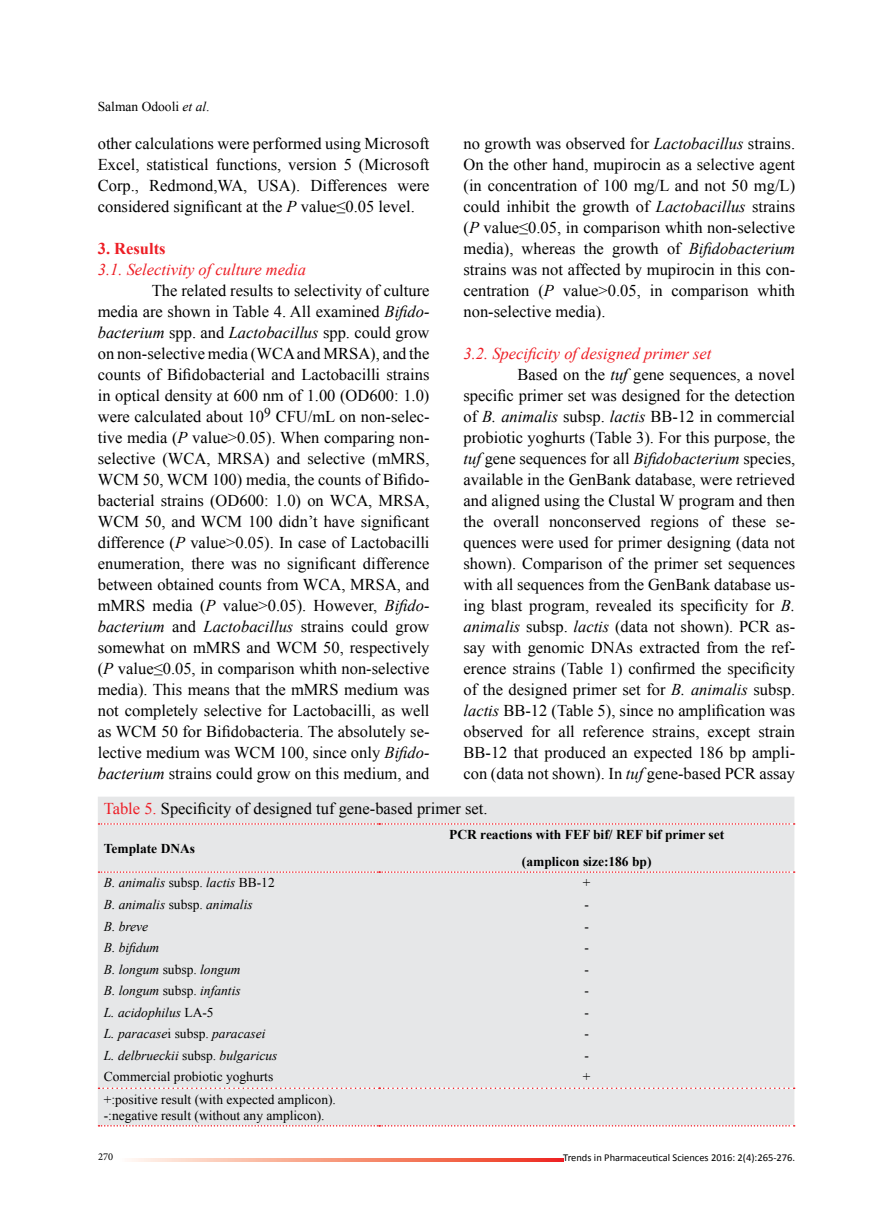
<style>
.page{position:relative;width:893px;height:1212px;background:#fff}
.page>*{position:absolute;margin:0;border:0;box-sizing:border-box;transform-origin:0 0}
.t1{font:16.5px/21px "Times New Roman";color:#000;text-align:justify}
.t2{font:italic 16.5px "Times New Roman";color:#ed1d24}
.t3{font:700 16.5px "Times New Roman";color:#ed1d24}
.t4{font:italic 13.5px "Times New Roman";color:#000}
.t5{font:13.5px/16.2px "Times New Roman";color:#000}
.t6{font:700 13.5px/27px "Times New Roman";color:#000;text-align:center}
.t7{font:10.5px "Calibri";color:#000}
.t8{font:10.5px "Minion Pro";color:#000}
.s1{font-style:italic}
.s2{color:#ed1c25}
.s3{font-style:normal}
</style>
<div class="page">
<div style="left:98px;top:797px;width:696px;height:329px;background:#e6e7e8"></div>
<svg style="left:99px;top:1125px;width:696px;height:1px"></svg>
<svg style="left:99px;top:823px;width:696px;height:2px"></svg>
<svg style="left:99px;top:871px;width:696px;height:2px"></svg>
<svg style="left:99px;top:1087px;width:696px;height:2px"></svg>
<svg style="left:129px;top:1158px;width:434px;height:3px"></svg>
<p class="t5" style="left:98px;top:98px;width:113px">Salman Odooli <span class="s1">et al</span>.</p>
<p class="t1" style="left:98px;top:133px;width:333px">other calculations were performed using Microsoft Excel, statistical functions, version 5 (Microsoft Corp., Redmond,WA, USA). Differences were considered significant at the <span class="s1">P</span> value≤0.05 level.</p>
<p class="t3" style="left:98px;top:237px;width:69px">3. Results</p>
<p class="t2" style="left:98px;top:258px;width:210px">3.1. Selectivity of culture media</p>
<p class="t1" style="left:98px;top:280px;width:333px;text-indent:54px">The related results to selectivity of culture media are shown in Table 4. All examined <span class="s1">Bifido&shy;bacterium</span> spp. and <span class="s1">Lactobacillus</span> spp. could grow on non-selective media (WCA and MRSA), and the counts of Bifidobacterial and Lactobacilli strains in optical density at 600 nm of 1.00 (OD600: 1.0) were calculated about 10<sup>9</sup> CFU/mL on non-selec&shy;tive media (<span class="s1">P</span> value&gt;0.05). When comparing non&shy;selective (WCA, MRSA) and selective (mMRS, WCM 50, WCM 100) media, the counts of Bifido&shy;bacterial strains (OD600: 1.0) on WCA, MRSA, WCM 50, and WCM 100 didn’t have significant difference (<span class="s1">P</span> value&gt;0.05). In case of Lactobacilli enumeration, there was no significant difference between obtained counts from WCA, MRSA, and mMRS media (<span class="s1">P</span> value&gt;0.05). However, <span class="s1">Bifido&shy;bacterium</span> and <span class="s1">Lactobacillus</span> strains could grow somewhat on mMRS and WCM 50, respectively (<span class="s1">P</span> value≤0.05, in comparison whith non-selective media). This means that the mMRS medium was not completely selective for Lactobacilli, as well as WCM 50 for Bifidobacteria. The absolutely se&shy;lective medium was WCM 100, since only <span class="s1">Bifido&shy;bacterium</span> strains could grow on this medium, and</p>
<p class="t1" style="left:463px;top:133px;width:333px">no growth was observed for <span class="s1">Lactobacillus</span> strains.<br>On the other hand, mupirocin as a selective agent (in concentration of 100 mg/L and not 50 mg/L) could inhibit the growth of <span class="s1">Lactobacillus</span> strains (<span class="s1">P</span> value≤0.05, in comparison whith non-selective media), whereas the growth of <span class="s1">Bifidobacterium </span>strains was not affected by mupirocin in this con&shy;centration (<span class="s1">P</span> value&gt;0.05, in comparison whith non-selective media).</p>
<p class="t2" style="left:463px;top:342px;width:249px">3.2. Specificity of designed primer set</p>
<p class="t1" style="left:517px;top:364px;width:279px">Based on the <span class="s1">tuf</span> gene sequences, a novel</p>
<p class="t1" style="left:463px;top:385px;width:333px">specific primer set was designed for the detection</p>
<p class="t1" style="left:463px;top:406px;width:333px">of <span class="s1">B. animalis</span> subsp. <span class="s1">lactis</span> BB-12 in commercial</p>
<p class="t1" style="left:463px;top:427px;width:333px">probiotic yoghurts (Table 3). For this purpose, the</p>
<p class="t1" style="left:463px;top:448px;width:333px"><span class="s1">tuf</span> gene sequences for all <span class="s1">Bifidobacterium</span> species,</p>
<p class="t1" style="left:463px;top:469px;width:333px">available in the GenBank database, were retrieved</p>
<p class="t1" style="left:463px;top:490px;width:333px">and aligned using the Clustal W program and then</p>
<p class="t1" style="left:463px;top:511px;width:333px">the overall nonconserved regions of these se-</p>
<p class="t1" style="left:463px;top:532px;width:333px">quences were used for primer designing (data not</p>
<p class="t1" style="left:463px;top:553px;width:333px">shown). Comparison of the primer set sequences</p>
<p class="t1" style="left:463px;top:574px;width:333px">with all sequences from the GenBank database us-</p>
<p class="t1" style="left:463px;top:595px;width:333px">ing blast program, revealed its specificity for <span class="s1">B.</span></p>
<p class="t1" style="left:463px;top:616px;width:333px"><span class="s1">animalis</span> subsp. <span class="s1">lactis</span> (data not shown). PCR as-</p>
<p class="t1" style="left:463px;top:637px;width:333px">say with genomic DNAs extracted from the ref-</p>
<p class="t1" style="left:463px;top:658px;width:333px">erence strains (Table 1) confirmed the specificity</p>
<p class="t1" style="left:463px;top:679px;width:333px">of the designed primer set for <span class="s1">B. animalis</span> subsp.</p>
<p class="t1" style="left:463px;top:700px;width:333px"><span class="s1">lactis</span> BB-12 (Table 5), since no amplification was</p>
<p class="t1" style="left:463px;top:721px;width:333px">observed for all reference strains, except strain</p>
<p class="t1" style="left:463px;top:742px;width:333px">BB-12 that produced an expected 186 bp ampli-</p>
<p class="t1" style="left:463px;top:763px;width:333px">con (data not shown). In <span class="s1">tuf</span> gene-based PCR assay</p>
<p class="t1" style="left:104px;top:798px;width:385px"><span class="s2">Table 5.</span> Specificity of designed tuf gene-based primer set.</p>
<p class="t6" style="left:104px;top:834px;width:93px">Template DNAs</p>
<p class="t6" style="left:449px;top:821px;width:277px">PCR reactions with FEF bif/ REF bif primer set (amplicon size:186 bp)</p>
<p class="t4" style="left:104px;top:874px;width:173px">B. animalis <span class="s3">subsp.</span> lactis <span class="s3">BB-12</span></p>
<p class="t5" style="left:583px;top:875px;width:9px">+</p>
<p class="t4" style="left:104px;top:895px;width:150px">B. animalis <span class="s3">subsp.</span> animalis</p>
<p class="t5" style="left:584px;top:896px;width:6px">-</p>
<p class="t4" style="left:104px;top:917px;width:46px">B. breve</p>
<p class="t5" style="left:584px;top:918px;width:6px">-</p>
<p class="t4" style="left:104px;top:938px;width:57px">B. bifidum</p>
<p class="t5" style="left:584px;top:939px;width:6px">-</p>
<p class="t4" style="left:104px;top:960px;width:138px">B. longum <span class="s3">subsp.</span> longum</p>
<p class="t5" style="left:584px;top:961px;width:6px">-</p>
<p class="t4" style="left:104px;top:981px;width:138px">B. longum <span class="s3">subsp.</span> infantis</p>
<p class="t5" style="left:584px;top:982px;width:6px">-</p>
<p class="t4" style="left:104px;top:1003px;width:111px">L. acidophilus <span class="s3">LA-5</span></p>
<p class="t5" style="left:584px;top:1004px;width:6px">-</p>
<p class="t4" style="left:104px;top:1024px;width:163px">L. paracase<span class="s3">i subsp.</span> paracasei</p>
<p class="t5" style="left:584px;top:1025px;width:6px">-</p>
<p class="t4" style="left:104px;top:1046px;width:175px">L. delbrueckii <span class="s3">subsp.</span> bulgaricus</p>
<p class="t5" style="left:584px;top:1047px;width:6px">-</p>
<p class="t5" style="left:104px;top:1068px;width:171px">Commercial probiotic yoghurts</p>
<p class="t5" style="left:583px;top:1068px;width:9px">+</p>
<p class="t5" style="left:104px;top:1091px;width:234px">+:positive result (with expected amplicon). -:negative result (without any amplicon).</p>
<p class="t8" style="left:98px;top:1150px;width:17px">270</p>
<p class="t7" style="left:563px;top:1151px;width:233px">Trends in Pharmaceutical Sciences 2016: 2(4):265-276.</p>
</div>
